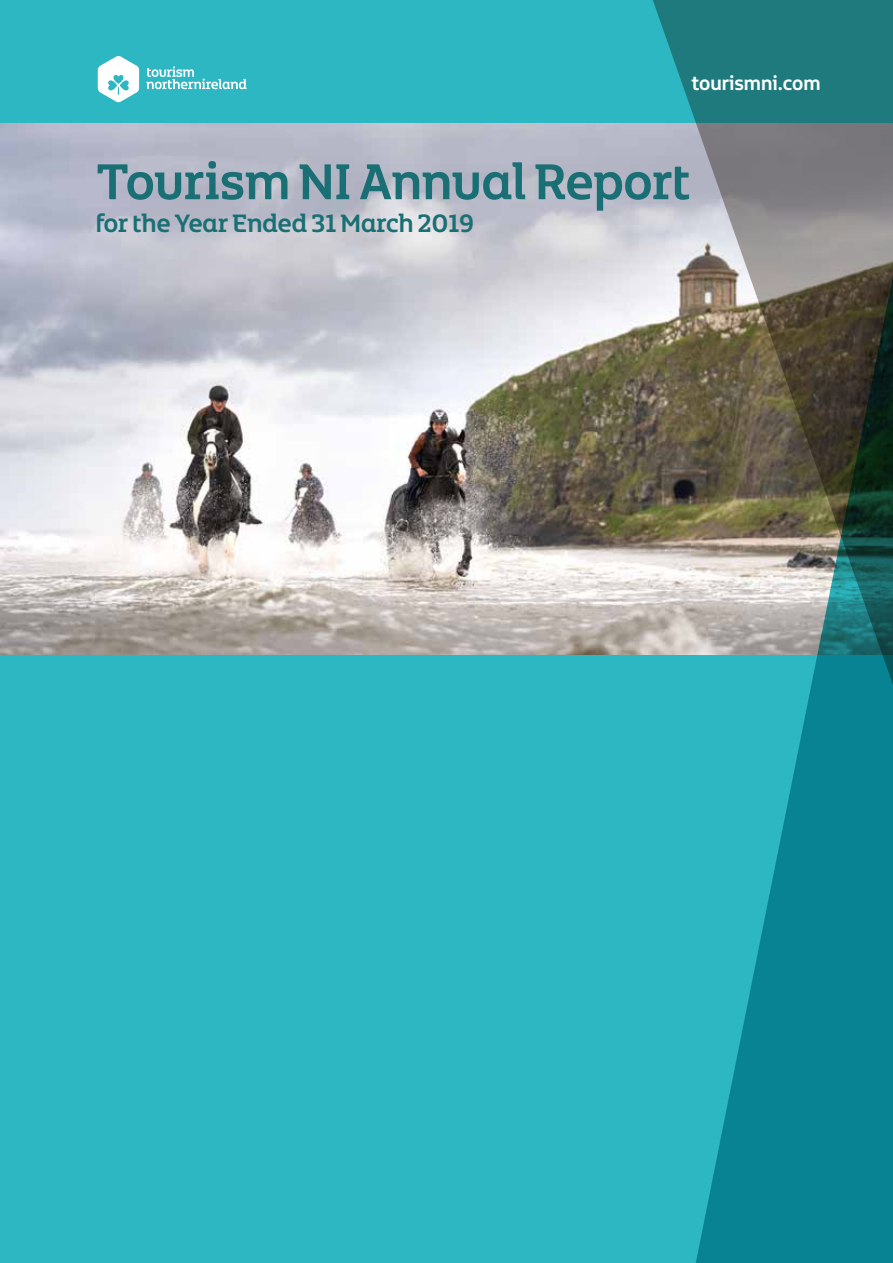
<style>
.page{position:relative;width:893px;height:1263px;background:#2cb7c2}
.page>*{position:absolute;margin:0;border:0;box-sizing:border-box;transform-origin:0 0}
.t1{font:54px "Northern Ireland Headline";color:#1a6f75}
.t2{font:27px "Northern Ireland Headline";color:#1a6f75}
.t3{font:700 21px "Northern Ireland";color:#fff}
</style>
<div class="page">
<img style="left:0;top:123px;width:648px;height:531px">
<svg style="left:648px;top:0;width:245px;height:655px;background:#5d8c8b"></svg>
<svg style="left:693px;top:149px;width:200px;height:1114px"></svg>
<svg style="left:98px;top:56px;width:41px;height:46px"></svg>
<svg style="left:146px;top:66px;width:101px;height:23px"></svg>
<p class="t3" style="left:692px;top:70px;width:131px">tourismni.com</p>
<h1 class="t1" style="left:96px;top:147px;width:597px">Tourism NI Annual Report</h1>
<p class="t2" style="left:96px;top:206px;width:380px">for the Year Ended 31 March 2019</p>
</div>
